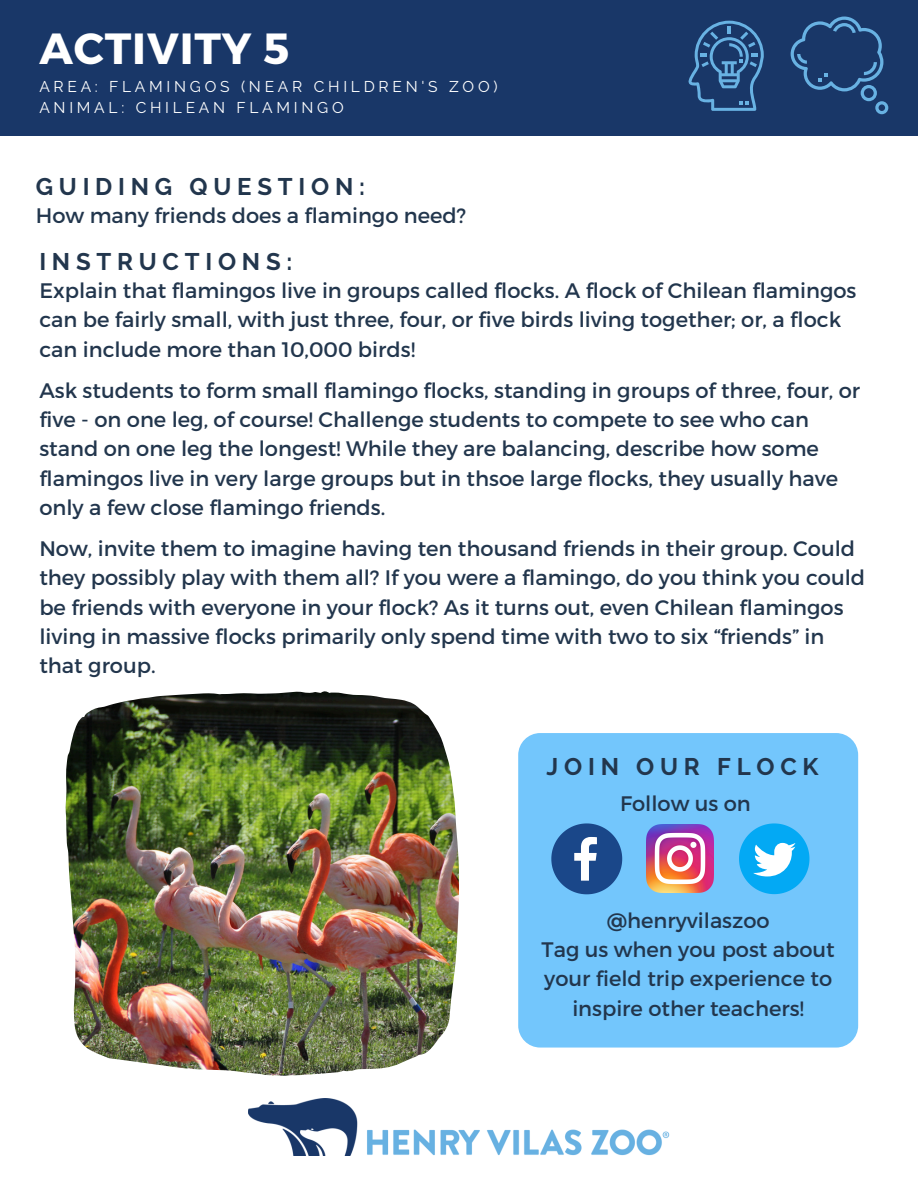
<style>
.page{position:relative;width:918px;height:1188px;background:#fff}
.page>*{position:absolute;margin:0;border:0;box-sizing:border-box;transform-origin:0 0}
.t1{font:700 43.65px "Montserrat";letter-spacing:.02em;color:#fff}
.t2{font:700 24px "Raleway";letter-spacing:.24em;color:#22364d}
.t3{font:21px/29.2px "Montserrat";color:#22364d}
.t4{font:15.6px "Raleway";letter-spacing:.24em;color:#fff}
</style>
<div class="page">
<div style="left:0;top:0;width:918px;height:135px;background:#193768"></div>
<img style="left:249px;top:1099px;width:420px;height:57px">
<img style="left:66px;top:691px;width:393px;height:384px">
<div style="left:518px;top:733px;width:340px;height:315px;background:#73c6fc;border-radius:22px"></div>
<svg style="left:688px;top:21px;width:76px;height:90px"></svg>
<svg style="left:791px;top:17px;width:97px;height:97px"></svg>
<svg style="left:551px;top:823px;width:71px;height:71px"></svg>
<img style="left:646px;top:825px;width:68px;height:67px">
<svg style="left:739px;top:823px;width:70px;height:71px"></svg>
<h1 class="t1" style="left:39px;top:20px;width:251px">ACTIVITY 5</h1>
<h3 class="t4" style="left:39px;top:77px;width:460px">AREA: FLAMINGOS (NEAR CHILDREN'S ZOO)</h3>
<p class="t4" style="left:39px;top:98px;width:306px">ANIMAL: CHILEAN FLAMINGO</p>
<h2 class="t2" style="left:36px;top:172px;width:331px">GUIDING QUESTION:</h2>
<h3 class="t3" style="left:36px;top:200px;width:432px">How many friends does a flamingo need?</h3>
<h3 class="t2" style="left:39px;top:247px;width:255px">INSTRUCTIONS:</h3>
<p class="t3" style="left:39px;top:275px;width:819px">Explain that flamingos live in groups called flocks. A flock of Chilean flamingos can be fairly small, with just three, four, or five birds living together; or, a flock can include more than 10,000 birds!</p>
<p class="t3" style="left:39px;top:375px;width:822px">Ask students to form small flamingo flocks, standing in groups of three, four, or five - on one leg, of course! Challenge students to compete to see who can stand on one leg the longest! While they are balancing, describe how some flamingos live in very large groups but in thsoe large flocks, they usually have only a few close flamingo friends.</p>
<p class="t3" style="left:39px;top:533px;width:827px">Now, invite them to imagine having ten thousand friends in their group. Could they possibly play with them all? If you were a flamingo, do you think you could be friends with everyone in your flock? As it turns out, even Chilean flamingos living in massive flocks primarily only spend time with two to six “friends” in that group.</p>
<h3 class="t2" style="left:547px;top:753px;width:274px">JOIN OUR FLOCK</h3>
<h2 class="t3" style="left:620px;top:788px;width:132px">Follow us on</h2>
<h3 class="t3" style="left:542px;top:905px;width:295px;text-align:center">@henryvilaszoo<br>Tag us when you post about your field trip experience to inspire other teachers!</h3>
</div>
